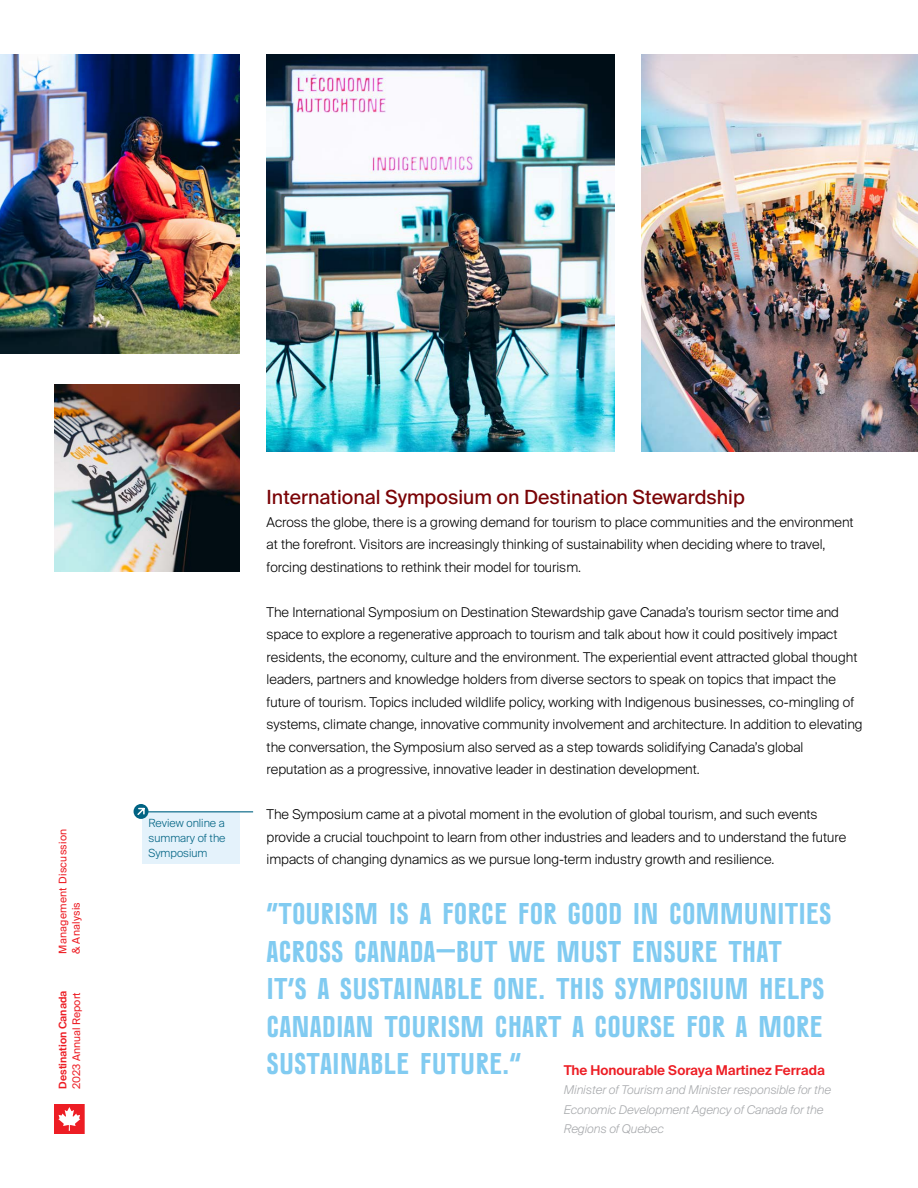
<style>
.page{position:relative;width:918px;height:1188px;background:#fff}
.page>*{position:absolute;margin:0;border:0;box-sizing:border-box;transform-origin:0 0}
.t1{font:700 30px/37.5px "Canada";color:#81cbf1}
.t2{font:19.5px "Suisse Intl";color:#7a0306}
.t3{font:300 13.5px/22.5px "Suisse Intl";color:#000}
.t4{font:600 13.5px "Suisse Intl";color:#ed1d24}
.t5{font:italic 300 12px/19.5px "Suisse Intl";color:#a7a9ac}
.t6{font:300 11.25px/15px "Suisse Intl";color:#006383;text-align:justify}
.t7{font:10.5px/13.5px "Suisse Intl";letter-spacing:.025em;color:#ed1d24}
.t8{font:600 10.5px "Suisse Intl";color:#ed1d24}
.t9{font:10.5px "Suisse Intl";color:#ed1d24}
</style>
<div class="page">
<svg style="left:54px;top:1104px;width:31px;height:30px"></svg>
<img style="left:267px;top:54px;width:347px;height:398px">
<img style="left:641px;top:54px;width:277px;height:398px">
<img style="left:54px;top:384px;width:186px;height:188px">
<img style="left:0;top:54px;width:240px;height:300px">
<div style="left:142px;top:811px;width:98px;height:53px;background:#e4f2fb"></div>
<hr style="left:142px;top:811px;width:111px;height:1px;background:#006383">
<div style="left:134px;top:804px;width:14px;height:15px;background:#006383;border-radius:50%"></div>
<svg style="left:137px;top:807px;width:8px;height:8px"></svg>
<p class="t7" style="left:56px;top:954px;width:127px;rotate:-90deg">Management Discussion &amp; Analysis</p>
<p class="t8" style="left:57px;top:1089px;width:100px;rotate:-90deg">Destination Canada</p>
<p class="t9" style="left:70px;top:1089px;width:98px;rotate:-90deg">2023 Annual Report</p>
<p class="t6" style="left:148px;top:816px;width:79px">Review online a summary of the Symposium</p>
<h2 class="t2" style="left:267px;top:486px;width:480px">International Symposium on Destination Stewardship</h2>
<p class="t3" style="left:267px;top:511px;width:588px">Across the globe, there is a growing demand for tourism to place communities and the environment at the forefront. Visitors are increasingly thinking of sustainability when deciding where to travel, forcing destinations to rethink their model for tourism.</p>
<p class="t3" style="left:267px;top:601px;width:598px">The International Symposium on Destination Stewardship gave Canada’s tourism sector time and space to explore a regenerative approach to tourism and talk about how it could positively impact residents, the economy, culture and the environment. The experiential event attracted global thought leaders, partners and knowledge holders from diverse sectors to speak on topics that impact the future of tourism. Topics included wildlife policy, working with Indigenous businesses, co-mingling of systems, climate change, innovative community involvement and architecture. In addition to elevating the conversation, the Symposium also served as a step towards solidifying Canada’s global reputation as a progressive, innovative leader in destination development.</p>
<p class="t3" style="left:267px;top:803px;width:581px">The Symposium came at a pivotal moment in the evolution of global tourism, and such events provide a crucial touchpoint to learn from other industries and leaders and to understand the future impacts of changing dynamics as we pursue long-term industry growth and resilience.</p>
<h1 class="t1" style="left:267px;top:895px;width:566px">”TOURISM IS A FORCE FOR GOOD IN COMMUNITIES ACROSS CANADA—BUT WE MUST ENSURE THAT<br>IT’S A SUSTAINABLE ONE. THIS SYMPOSIUM HELPS CANADIAN TOURISM CHART A COURSE FOR A MORE SUSTAINABLE FUTURE.“</h1>
<p class="t4" style="left:564px;top:1062px;width:263px">The Honourable Soraya Martinez Ferrada</p>
<p class="t5" style="left:564px;top:1080px;width:269px">Minister of Tourism and Minister responsible for the<br>Economic Development Agency of Canada for the<br>Regions of Quebec</p>
</div>
